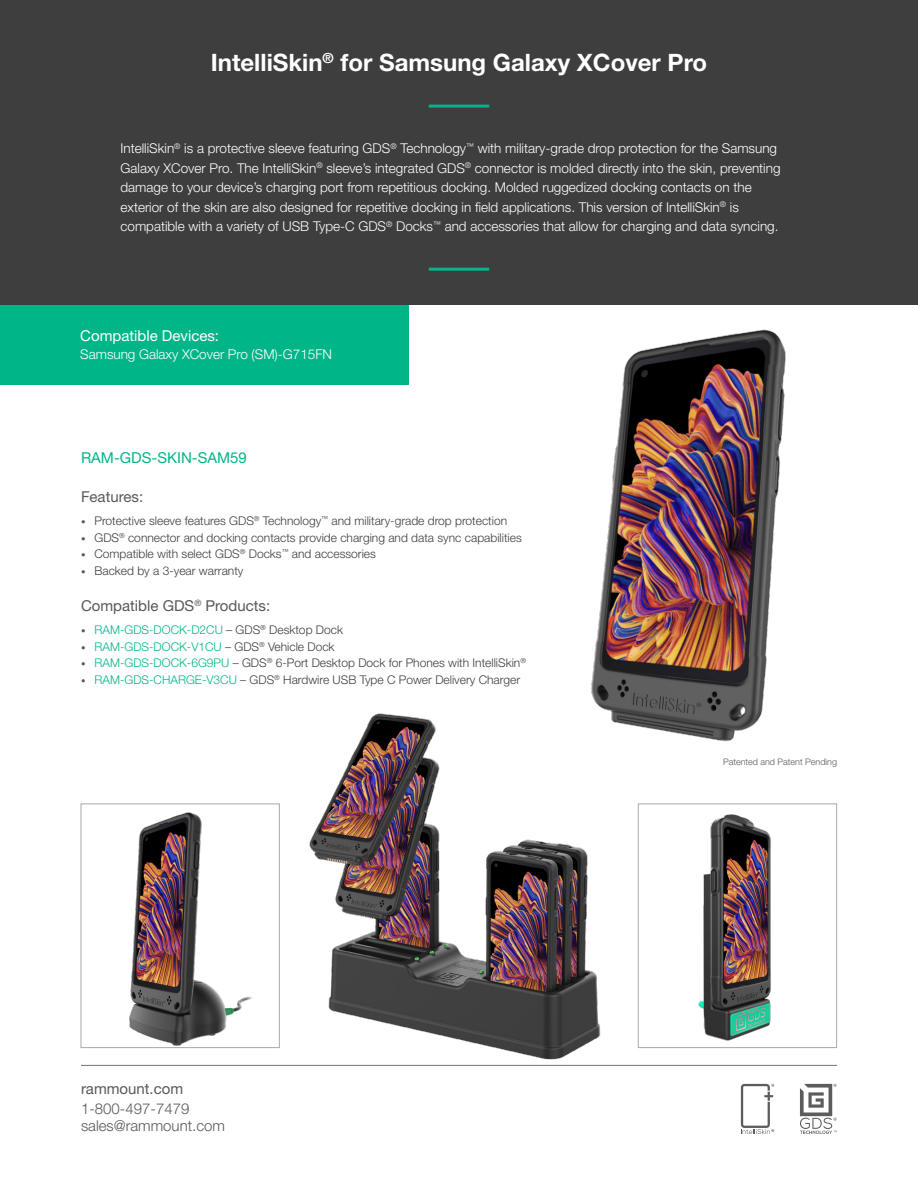
<style>
.page{position:relative;width:918px;height:1188px;background:#fff}
.page>*{position:absolute;margin:0;border:0;box-sizing:border-box;transform-origin:0 0}
.Product_Header{font:700 24px "Helvetica Neue LT Std";color:#fff}
.t1{font:15px "Helvetica Neue LT Std";color:#57585a}
.t2{font:300 15px "Helvetica Neue LT Std";color:#57585a}
.t3{font:15px "Helvetica Neue LT Std";color:#00b588}
.t4{font:15px "Helvetica Neue LT Std";color:#fff}
.t5{font:300 13.5px/19.5px "Helvetica Neue LT Std";color:#fff}
.t6{font:300 12px "Helvetica Neue LT Std";color:#3e3e3f}
.t7{font:300 12px "Helvetica Neue LT Std";color:#00b588}
.t8{font:300 9px "Helvetica Neue LT Std";color:#57585a}
.s1{font-size:9px;color:#57585a}
.s2{color:#3e3e3f}
.s3{color:#00b588}
</style>
<div class="page">
<img style="left:698px;top:814px;width:73px;height:227px">
<div style="left:638px;top:804px;width:199px;height:244px;border:1px solid #a8a9ad"></div>
<img style="left:285px;top:713px;width:342px;height:352px">
<img style="left:129px;top:812px;width:123px;height:234px">
<div style="left:81px;top:804px;width:199px;height:244px;border:1px solid #a8a9ad"></div>
<svg style="left:800px;top:1084px;width:37px;height:50px"></svg>
<svg style="left:741px;top:1084px;width:33px;height:50px"></svg>
<img style="left:526px;top:329px;width:260px;height:418px">
<hr style="left:81px;top:1065px;width:756px;height:1px;background:#808285">
<div style="left:0;top:305px;width:409px;height:79px;background:#00b588"></div>
<div style="left:0;top:0;width:918px;height:305px;background:#3e3e3f"></div>
<hr style="left:429px;top:105px;width:60px;height:3px;background:#00b588">
<hr style="left:429px;top:268px;width:60px;height:3px;background:#00b588">
<p class="Product_Header" style="left:211px;top:48px;width:498px">IntelliSkin<sup>®</sup> for Samsung Galaxy XCover Pro</p>
<p class="t5" style="left:121px;top:139px;width:662px">IntelliSkin<sup>®</sup> is a protective sleeve featuring GDS<sup>®</sup> Technology<sup>™</sup> with military-grade drop protection for the Samsung Galaxy XCover Pro. The IntelliSkin<sup>®</sup> sleeve’s integrated GDS<sup>®</sup> connector is molded directly into the skin, preventing damage to your device’s charging port from repetitious docking. Molded ruggedized docking contacts on the exterior of the skin are also designed for repetitive docking in field applications. This version of IntelliSkin<sup>®</sup> is compatible with a variety of USB Type-C GDS<sup>®</sup> Docks<sup>™</sup> and accessories that allow for charging and data syncing.</p>
<p class="t4" style="left:80px;top:327px;width:140px">Compatible Devices:</p>
<p class="t5" style="left:80px;top:344px;width:253px">Samsung Galaxy XCover Pro (SM)-G715FN</p>
<p class="t3" style="left:81px;top:449px;width:167px">RAM-GDS-SKIN-SAM59</p>
<p class="t1" style="left:81px;top:488px;width:64px">Features:</p>
<p class="t6" style="left:81px;top:514px;width:428px"><span class="s1">•</span> Protective sleeve features GDS<sup>®</sup> Technology<sup>™</sup> and military-grade drop protection</p>
<p class="t6" style="left:81px;top:530px;width:442px"><span class="s1">•</span> GDS<sup>®</sup> connector and docking contacts provide charging and data sync capabilities</p>
<p class="t6" style="left:81px;top:547px;width:296px"><span class="s1">•</span> Compatible with select GDS<sup>®</sup> Docks<sup>™</sup> and accessories</p>
<p class="t6" style="left:81px;top:563px;width:164px"><span class="s1">•</span> Backed by a 3-year warranty</p>
<p class="t1" style="left:81px;top:597px;width:191px">Compatible GDS<sup>®</sup> Products:</p>
<p class="t7" style="left:81px;top:623px;width:264px"><span class="s1">•</span> RAM-GDS-DOCK-D2CU <span class="s2">– GDS</span><sup>®</sup> <span class="s2">Desktop Dock</span></p>
<p class="t7" style="left:81px;top:639px;width:255px"><span class="s1">•</span> RAM-GDS-DOCK-V1CU <span class="s2">– GDS</span><sup>®</sup> <span class="s2">Vehicle Dock</span></p>
<p class="t6" style="left:81px;top:656px;width:446px"><span class="s1">•</span> <span class="s3">RAM-GDS-DOCK-6G9PU</span> – GDS<sup>®</sup> 6-Port Desktop Dock for Phones with IntelliSkin<sup>®</sup></p>
<p class="t6" style="left:81px;top:672px;width:441px"><span class="s1">•</span> <span class="s3">RAM-GDS-CHARGE-V3CU</span> – GDS<sup>®</sup> Hardwire USB Type C Power Delivery Charger</p>
<p class="t1" style="left:81px;top:1079px;width:104px">rammount.com</p>
<p class="t2" style="left:81px;top:1099px;width:110px">1-800-497-7479</p>
<p class="t2" style="left:81px;top:1117px;width:145px">sales@rammount.com</p>
<p class="t8" style="left:723px;top:756px;width:115px">Patented and Patent Pending</p>
</div>
